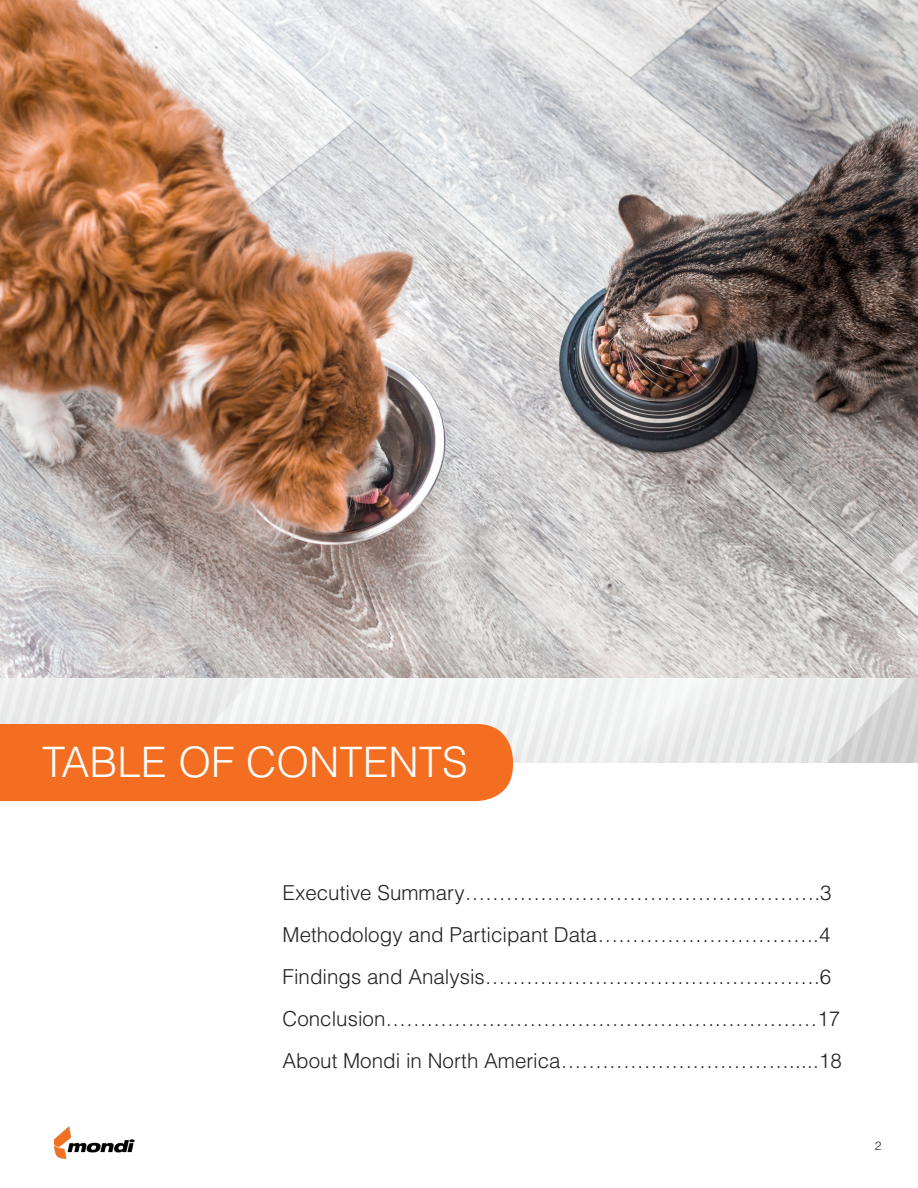
<style>
.page{position:relative;width:918px;height:1188px;background:#fff}
.page>*{position:absolute;margin:0;border:0;box-sizing:border-box;transform-origin:0 0}
.t1{font:300 42px "Helvetica";color:#fff}
.t2{font:300 20.55px "Helvetica";color:#231f20}
.t3{font:300 12px "Helvetica";color:#231f20}
</style>
<div class="page">
<img style="left:0;top:678px;width:918px;height:85px">
<div style="left:0;top:724px;width:513px;height:77px;background:#f36e21"></div>
<img style="left:0;top:0;width:918px;height:678px">
<img style="left:54px;top:1126px;width:81px;height:33px">
<p class="t1" style="left:42px;top:736px;width:427px">TABLE OF CONTENTS</p>
<p class="t2" style="left:283px;top:880px;width:550px">Executive Summary…………………………………………….3</p>
<p class="t2" style="left:283px;top:922px;width:550px">Methodology and Participant Data…………………………..4</p>
<p class="t2" style="left:283px;top:964px;width:550px">Findings and Analysis………………………………………….6</p>
<p class="t2" style="left:283px;top:1006px;width:559px">Conclusion………………………………………………………17</p>
<p class="t2" style="left:283px;top:1048px;width:561px">About Mondi in North America…………………………….....18</p>
<p class="t3" style="left:875px;top:1138px;width:8px">2</p>
</div>
